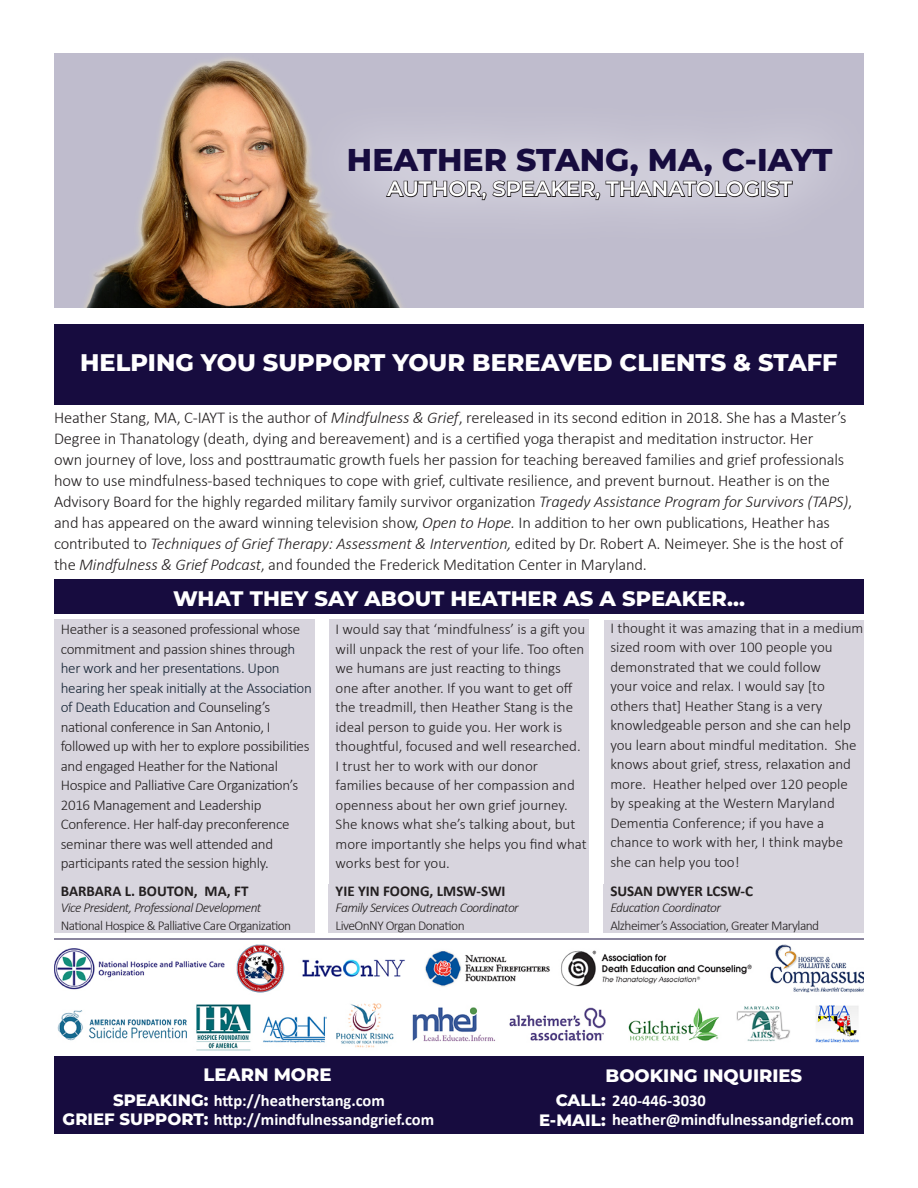
<style>
.page{position:relative;width:918px;height:1188px;background:#fff}
.page>*{position:absolute;margin:0;border:0;box-sizing:border-box;transform-origin:0 0}
.t1{font:800 31.5px "Montserrat";color:#170c3f}
.t2{font:800 24px "Montserrat";color:#fff}
.t3{font:800 21px "Montserrat";color:#fff}
.t4{font:600 21px "Montserrat";color:#fff}
.t5{font:800 18px "Montserrat";color:#fff}
.t6{font:300 16.5px/21px "Calibri";letter-spacing:-.01em;color:#231f20}
.t7{font:700 16.5px "Calibri";color:#fff}
.t8{font:300 15px/19.5px "Calibri";color:#231f20}
.t9{font:300 15px/19.5px "Calibri";letter-spacing:-.02em;color:#231f20}
.t10{font:700 15px "Calibri";color:#231f20}
.t11{font:300 13.5px "Calibri";letter-spacing:-.04em;color:#231f20}
.t12{font:italic 300 13.5px "Calibri";letter-spacing:-.04em;color:#231f20}
.s1{font-style:italic}
.s2{color:#152434}
.s3{font-family:"Montserrat";font-weight:800}
</style>
<div class="page">
<div style="left:54px;top:1056px;width:810px;height:78px;background:#170c3f"></div>
<img style="left:54px;top:54px;width:810px;height:253px">
<img style="left:54px;top:944px;width:810px;height:107px">
<div style="left:54px;top:324px;width:810px;height:81px;background:#170c3f"></div>
<svg style="left:301px;top:99px;width:563px;height:148px;fill:#c3c0d0"></svg>
<svg style="left:385px;top:180px;width:409px;height:21px"></svg>
<div style="left:54px;top:579px;width:810px;height:34px;background:#170c3f"></div>
<div style="left:54px;top:620px;width:260px;height:271px;background:#d8d5de"></div>
<div style="left:54px;top:885px;width:260px;height:48px;background:#d8d5de"></div>
<div style="left:329px;top:620px;width:259px;height:271px;background:#d8d5de"></div>
<div style="left:329px;top:885px;width:260px;height:48px;background:#d8d5de"></div>
<div style="left:604px;top:620px;width:260px;height:268px;background:#d8d5de"></div>
<div style="left:604px;top:885px;width:260px;height:48px;background:#d8d5de"></div>
<hr style="left:54px;top:939px;width:810px;height:1px;background:#170c3f">
<p class="t1" style="left:347px;top:137px;width:487px">HEATHER STANG, MA, C-IAYT</p>
<p class="t4" style="left:387px;top:174px;width:407px">AUTHOR, SPEAKER, THANATOLOGIST</p>
<p class="t2" style="left:80px;top:345px;width:759px">HELPING YOU SUPPORT YOUR BEREAVED CLIENTS &amp; STAFF</p>
<p class="t6" style="left:54px;top:407px;width:800px">Heather Stang, MA, C-IAYT is the author of <span class="s1">Mindfulness &amp; Grief</span>, rereleased in its second edition in 2018. She has a Master’s Degree in Thanatology (death, dying and bereavement) and is a certified yoga therapist and meditation instructor. Her<br>own journey of love, loss and posttraumatic growth fuels her passion for teaching bereaved families and grief professionals how to use mindfulness-based techniques to cope with grief, cultivate resilience, and prevent burnout. Heather is on the Advisory Board for the highly regarded military family survivor organization <span class="s1">Tragedy Assistance Program for Survivors (TAPS)</span>, and has appeared on the award winning television show, <span class="s1">Open to Hope.</span> In addition to her own publications, Heather has contributed to <span class="s1">Techniques of Grief Therapy: Assessment &amp; Intervention,</span> edited by Dr. Robert A. Neimeyer. She is the host of the <span class="s1">Mindfulness &amp; Grief Podcast</span>, and founded the Frederick Meditation Center in Maryland.</p>
<p class="t3" style="left:173px;top:583px;width:573px">WHAT THEY SAY ABOUT HEATHER AS A SPEAKER...</p>
<p class="t9" style="left:61px;top:619px;width:253px">Heather is a seasoned professional whose commitment and passion shines throug<span class="s2">h her work and her presentations. Upon hearing her speak initially at the Association of Death Education and</span> Counseling’s national conference in San Antonio, I followed up with her to explore possibilities and engaged Heather for the National Hospice and Palliative Care Organization’s 2016 Management and Leadership Conference. Her half-day preconference seminar there was well attended and participants rated the session highly.</p>
<p class="t10" style="left:61px;top:880px;width:189px">BARBARA L. BOUTON, MA, FT</p>
<p class="t12" style="left:61px;top:899px;width:202px">Vice President, Professional Development</p>
<p class="t11" style="left:61px;top:917px;width:232px">National Hospice &amp; Palliative Care Organization</p>
<p class="t8" style="left:610px;top:618px;width:254px">I thought it was amazing that in a medium sized room with over 100 people you demonstrated that we could follow<br>your voice and relax. I would say [to others that] Heather Stang is a very knowledgeable person and she can help you learn about mindful meditation. She knows about grief, stress, relaxation and more. Heather helped over 120 people by speaking at the Western Maryland Dementia Conference; if you have a chance to work with her, I think maybe she can help you too!</p>
<p class="t10" style="left:610px;top:880px;width:144px">SUSAN DWYER LCSW-C</p>
<p class="t12" style="left:610px;top:899px;width:112px">Education Coordinator</p>
<p class="t11" style="left:610px;top:917px;width:210px">Alzheimer’s Association, Greater Maryland</p>
<p class="t8" style="left:336px;top:619px;width:253px">I would say that ‘mindfulness’ is a gift you will unpack the rest of your life. Too often we humans are just reacting to things one after another. If you want to get off the treadmill, then Heather Stang is the ideal person to guide you. Her work is thoughtful, focused and well researched.<br>I trust her to work with our donor families because of her compassion and openness about her own grief journey.<br>She knows what she’s talking about, but more importantly she helps you find what works best for you.</p>
<p class="t10" style="left:336px;top:880px;width:172px">YIE YIN FOONG, LMSW-SWI</p>
<p class="t12" style="left:336px;top:899px;width:185px">Family Services Outreach Coordinator</p>
<p class="t11" style="left:336px;top:917px;width:131px">LiveOnNY Organ Donation</p>
<p class="t5" style="left:204px;top:1062px;width:130px">LEARN MORE</p>
<p class="t7" style="left:113px;top:1088px;width:273px"><span class="s3">SPEAKING:</span> http://heatherstang.com</p>
<p class="t7" style="left:63px;top:1108px;width:373px"><span class="s3">GRIEF SUPPORT:</span> http://mindfulnessandgrief.com</p>
<p class="t5" style="left:605px;top:1063px;width:198px">BOOKING INQUIRIES</p>
<p class="t7" style="left:556px;top:1088px;width:152px"><span class="s3">CALL:</span> 240-446-3030</p>
<p class="t7" style="left:539px;top:1108px;width:316px"><span class="s3">E-MAIL:</span> heather@mindfulnessandgrief.com</p>
</div>
